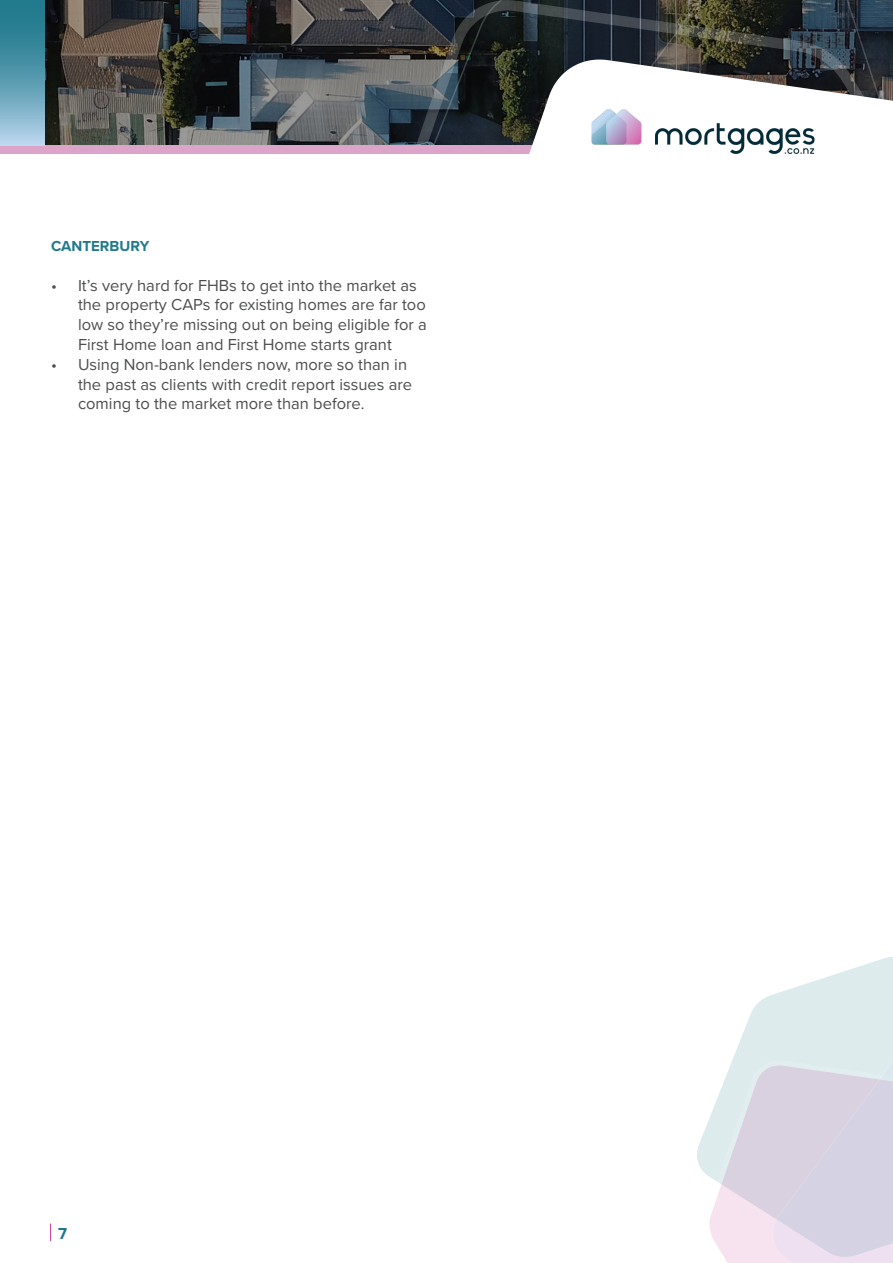
<style>
.page{position:relative;width:893px;height:1263px;background:#fff}
.page>*{position:absolute;margin:0;border:0;box-sizing:border-box;transform-origin:0 0}
.t1{font:16.5px/19.8px "Proxima Nova";color:#4c4e4e}
.t2{font:700 16.5px "Proxima Nova";color:#217a8c}
.Copy{font:700 15px "Proxima Nova";color:#217a8c}
</style>
<div class="page">
<svg style="left:50px;top:1223px;width:1px;height:18px"></svg>
<img style="left:45px;top:0;width:300px;height:146px">
<svg style="left:345px;top:0;width:132px;height:146px"></svg>
<div style="left:0;top:146px;width:893px;height:8px;background:#dca4c9"></div>
<svg style="left:0;top:0;width:45px;height:146px"></svg>
<svg style="left:477px;top:0;width:416px;height:56px"></svg>
<svg style="left:450px;top:56px;width:443px;height:98px"></svg>
<img style="left:587px;top:99px;width:232px;height:55px">
<svg style="left:697px;top:957px;width:196px;height:207px"></svg>
<svg style="left:699px;top:1027px;width:194px;height:236px"></svg>
<p class="Copy" style="left:51px;top:235px;width:100px">CANTERBURY</p>
<p class="t1" style="left:78px;top:274px;width:350px;text-indent:-27px">• It’s very hard for FHBs to get into the market as the property CAPs for existing homes are far too low so they’re missing out on being eligible for a First Home loan and First Home starts grant</p>
<p class="t1" style="left:78px;top:354px;width:336px;text-indent:-27px">• Using Non-bank lenders now, more so than in the past as clients with credit report issues are coming to the market more than before.</p>
<p class="t2" style="left:58px;top:1221px;width:10px">7</p>
</div>
